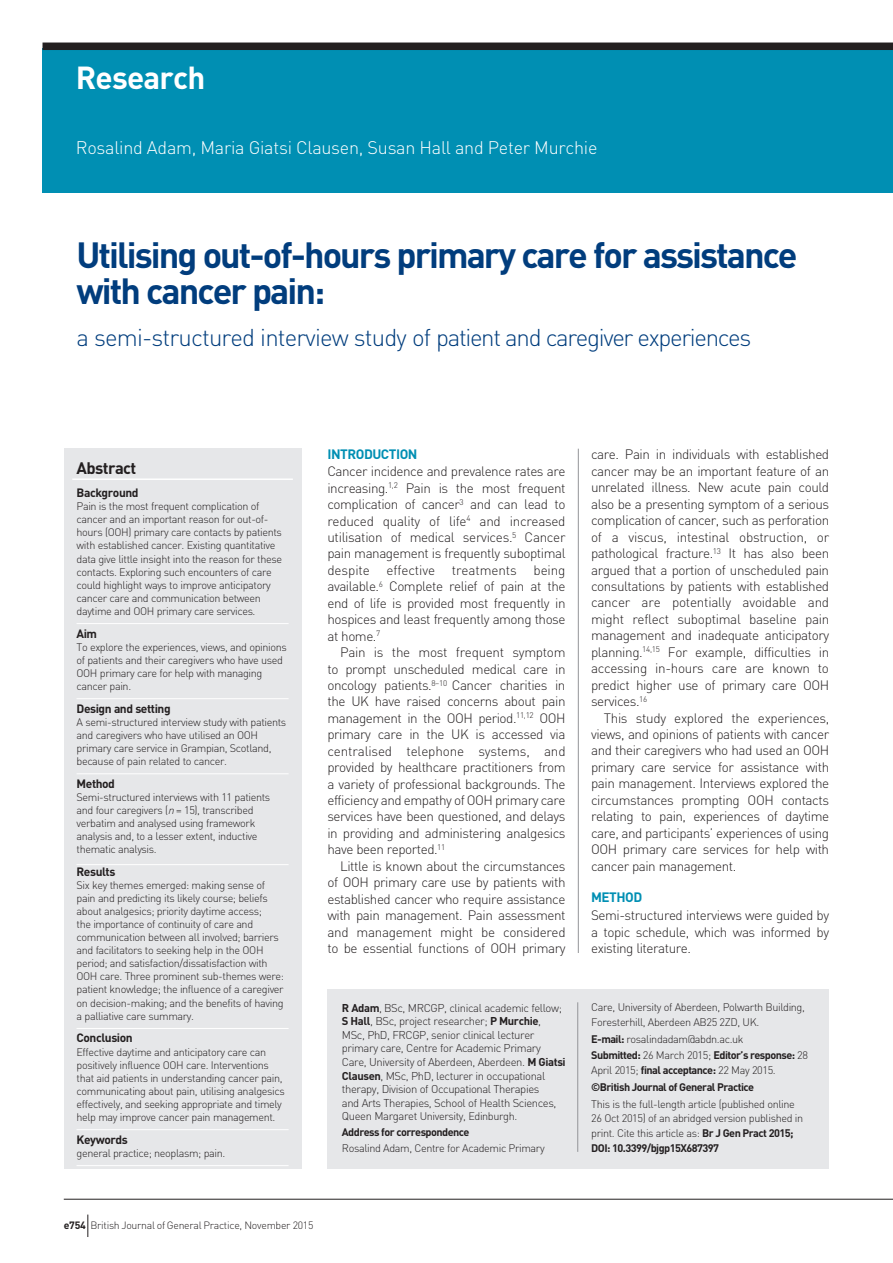
<style>
.page{position:relative;width:893px;height:1263px;background:#fff}
.page>*{position:absolute;margin:0;border:0;box-sizing:border-box;transform-origin:0 0}
.t1{font:700 36px/36px "DIN";letter-spacing:-.055em;color:#013d7d}
.t2{font:700 31.5px "DIN";letter-spacing:-.025em;color:#fff}
.t3{font:300 24px "DIN";letter-spacing:-.055em;color:#013d7d}
.t4{font:300 18px "DIN";letter-spacing:-.015em;color:#fff}
.t5{font:700 16.5px "DIN";letter-spacing:-.035em;color:#231f20}
.t6{font:300 13.5px/16.5px "DIN";letter-spacing:-.035em;color:#231f20;text-align:justify}
.t7{font:700 13.5px "DIN";letter-spacing:-.035em;color:#008fb3}
.t8{font:700 12px "DIN";letter-spacing:-.035em;color:#231f20}
.t9{font:300 11.25px/13.6px "DIN";letter-spacing:-.035em;color:#231f20}
.t10{font:300 10.8px/13px "DIN";letter-spacing:-.035em;color:#231f20}
.t11{font:700 10.8px/15.8px "DIN";letter-spacing:-.05em;color:#231f20}
.t12{font:300 10.5px "DIN";letter-spacing:-.025em;color:#231f20}
.s1{font-style:italic}
.s2{font-weight:700}
.s3{font-weight:300;font-size:11.25px}
.s4{font-weight:300}
</style>
<div class="page">
<hr style="left:578px;top:449px;width:1px;height:504px;background:#939598">
<div style="left:327px;top:990px;width:502px;height:179px;background:#e6e7e9"></div>
<hr style="left:577px;top:1002px;width:1px;height:150px;background:#939598">
<div style="left:43px;top:48px;width:850px;height:144px;background:#008fb3"></div>
<div style="left:64px;top:449px;width:237px;height:720px;background:#e6e7e9"></div>
<hr style="left:72px;top:478px;width:221px;height:2px;background:#fff">
<hr style="left:77px;top:623px;width:212px;height:1px;background:#fff">
<hr style="left:77px;top:698px;width:212px;height:1px;background:#fff">
<hr style="left:77px;top:773px;width:212px;height:1px;background:#fff">
<hr style="left:77px;top:864px;width:212px;height:1px;background:#fff">
<hr style="left:77px;top:1028px;width:212px;height:1px;background:#fff">
<hr style="left:77px;top:1129px;width:212px;height:1px;background:#fff">
<hr style="left:77px;top:1165px;width:212px;height:1px;background:#fff">
<hr style="left:64px;top:1199px;width:829px;height:1px;background:#231f20">
<svg style="left:87px;top:1214px;width:1px;height:23px"></svg>
<div style="left:43px;top:43px;width:850px;height:7px;background:#231f20"></div>
<h2 class="t2" style="left:76px;top:57px;width:131px">Research</h2>
<h3 class="t4" style="left:76px;top:137px;width:523px">Rosalind Adam, Maria Giatsi Clausen, Susan Hall and Peter Murchie</h3>
<h1 class="t1" style="left:77px;top:235px;width:723px">Utilising out-of-hours primary care for assistance with cancer pain:</h1>
<h3 class="t3" style="left:77px;top:323px;width:676px">a semi-structured interview study of patient and caregiver experiences</h3>
<p class="t5" style="left:77px;top:458px;width:61px">Abstract</p>
<p class="t8" style="left:77px;top:485px;width:64px">Background</p>
<p class="t10" style="left:77px;top:500px;width:207px">Pain is the most frequent complication of cancer and an important reason for out-of&shy;hours (OOH) primary care contacts by patients with established cancer. Existing quantitative data give little insight into the reason for these contacts. Exploring such encounters of care could highlight ways to improve anticipatory cancer care and communication between daytime and OOH primary care services.</p>
<p class="t8" style="left:77px;top:625px;width:22px">Aim</p>
<p class="t10" style="left:77px;top:640px;width:212px">To explore the experiences, views, and opinions of patients and their caregivers who have used OOH primary care for help with managing cancer pain.</p>
<p class="t8" style="left:77px;top:700px;width:96px">Design and setting</p>
<p class="t10" style="left:77px;top:715px;width:211px">A semi-structured interview study with patients and caregivers who have utilised an OOH primary care service in Grampian, Scotland, because of pain related to cancer.</p>
<p class="t8" style="left:77px;top:776px;width:40px">Method</p>
<p class="t10" style="left:77px;top:790px;width:195px">Semi-structured interviews with 11 patients and four caregivers (<span class="s1">n</span>= 15), transcribed verbatim and analysed using framework analysis and, to a lesser extent, inductive thematic analysis.</p>
<p class="t8" style="left:77px;top:864px;width:40px">Results</p>
<p class="t10" style="left:77px;top:878px;width:209px">Six key themes emerged: making sense of pain and predicting its likely course; beliefs about analgesics; priority daytime access;<br>the importance of continuity of care and communication between all involved; barriers and facilitators to seeking help in the OOH period; and satisfaction/dissatisfaction with OOH care. Three prominent sub-themes were: patient knowledge; the influence of a caregiver on decision-making; and the benefits of having a palliative care summary.</p>
<p class="t8" style="left:77px;top:1030px;width:58px">Conclusion</p>
<p class="t10" style="left:77px;top:1045px;width:210px">Effective daytime and anticipatory care can positively influence OOH care. Interventions that aid patients in understanding cancer pain, communicating about pain, utilising analgesics effectively, and seeking appropriate and timely help may improve cancer pain management.</p>
<p class="t8" style="left:77px;top:1131px;width:53px">Keywords</p>
<p class="t10" style="left:77px;top:1146px;width:150px">general practice; neoplasm; pain.</p>
<p class="t7" style="left:327px;top:445px;width:92px">INTRODUCTION</p>
<p class="t6" style="left:327px;top:463px;width:240px">Cancer incidence and prevalence rates are increasing.<sup>1,2</sup> Pain is the most frequent complication of cancer<sup>3</sup> and can lead to reduced quality of life<sup>4</sup> and increased utilisation of medical services.<sup>5</sup> Cancer pain management is frequently suboptimal despite effective treatments being available.<sup>6</sup> Complete relief of pain at the end of life is provided most frequently in hospices and least frequently among those at home.<sup>7</sup></p>
<p class="t6" style="left:327px;top:644px;width:240px;text-indent:13px">Pain is the most frequent symptom to prompt unscheduled medical care in oncology patients.<sup>8–10</sup> Cancer charities in the UK have raised concerns about pain management in the OOH period.<sup>11,12</sup> OOH primary care in the UK is accessed via centralised telephone systems, and provided by healthcare practitioners from a variety of professional backgrounds. The efficiency and empathy of OOH primary care services have been questioned, and delays in providing and administering analgesics have been reported.<sup>11</sup></p>
<p class="t6" style="left:327px;top:857px;width:240px;text-indent:13px">Little is known about the circumstances of OOH primary care use by patients with established cancer who require assistance with pain management. Pain assessment and management might be considered to be essential functions of OOH primary</p>
<p class="t9" style="left:342px;top:1001px;width:225px"><span class="s2">R Adam</span>, BSc, MRCGP, clinical academic fellow; <span class="s2">S Hall</span>, BSc, project researcher; <span class="s2">P Murchie</span>, MSc, PhD, FRCGP, senior clinical lecturer primary care, Centre for Academic Primary Care, University of Aberdeen, Aberdeen. <span class="s2">M Giatsi Clausen</span>, MSc, PhD, lecturer in occupational therapy, Division of Occupational Therapies<br>and Arts Therapies, School of Health Sciences,</p>
<p class="t11" style="left:342px;top:1108px;width:177px"><span class="s3">Queen Margaret</span> <span class="s4">University, Edinburgh.<br></span>Address for correspondence</p>
<p class="t10" style="left:342px;top:1141px;width:204px">Rosalind Adam, Centre for Academic Primary</p>
<p class="t12" style="left:64px;top:1219px;width:251px"><span class="s2">e754</span> British Journal of General Practice, November 2015</p>
<p class="t6" style="left:591px;top:446px;width:240px">care. Pain in individuals with established cancer may be an important feature of an unrelated illness. New acute pain could also be a presenting symptom of a serious complication of cancer, such as perforation of a viscus, intestinal obstruction, or pathological fracture.<sup>13</sup> It has also been argued that a portion of unscheduled pain consultations by patients with established cancer are potentially avoidable and might reflect suboptimal baseline pain management and inadequate anticipatory planning.<sup>14,15</sup> For example, difficulties in accessing in-hours care are known to predict higher use of primary care OOH services.<sup>16</sup></p>
<p class="t6" style="left:591px;top:709px;width:240px;text-indent:13px">This study explored the experiences, views, and opinions of patients with cancer and their caregivers who had used an OOH primary care service for assistance with pain management. Interviews explored the circumstances prompting OOH contacts relating to pain, experiences of daytime care, and participants’ experiences of using OOH primary care services for help with cancer pain management.</p>
<p class="t7" style="left:591px;top:889px;width:44px">Method</p>
<p class="t6" style="left:591px;top:907px;width:240px">Semi-structured interviews were guided by a topic schedule, which was informed by existing literature.</p>
<p class="t10" style="left:591px;top:1000px;width:215px;line-height:14.7px">Care, University of Aberdeen, Polwarth Building,<br>Foresterhill, Aberdeen AB25 2ZD, UK.</p>
<p class="t10" style="left:591px;top:1030px;width:218px;line-height:16.8px"><span class="s2">E-mail:</span> rosalindadam@abdn.ac.uk<br><span class="s2">Submitted:</span> 26 March 2015; <span class="s2">Editor’s response:</span> 28</p>
<p class="t11" style="left:591px;top:1061px;width:186px;line-height:16.8px"><span class="s4">April 2015;</span> final acceptance: <span class="s4">22 May 2015. </span>©British Journal of General Practice</p>
<p class="t10" style="left:591px;top:1096px;width:213px;line-height:14.7px">This is the full-length article (published online 26 Oct 2015) of an abridged version published in print. Cite this article as: <span class="s2">Br J Gen Pract 2015; DOI: 10.3399/bjgp15X687397</span></p>
</div>
